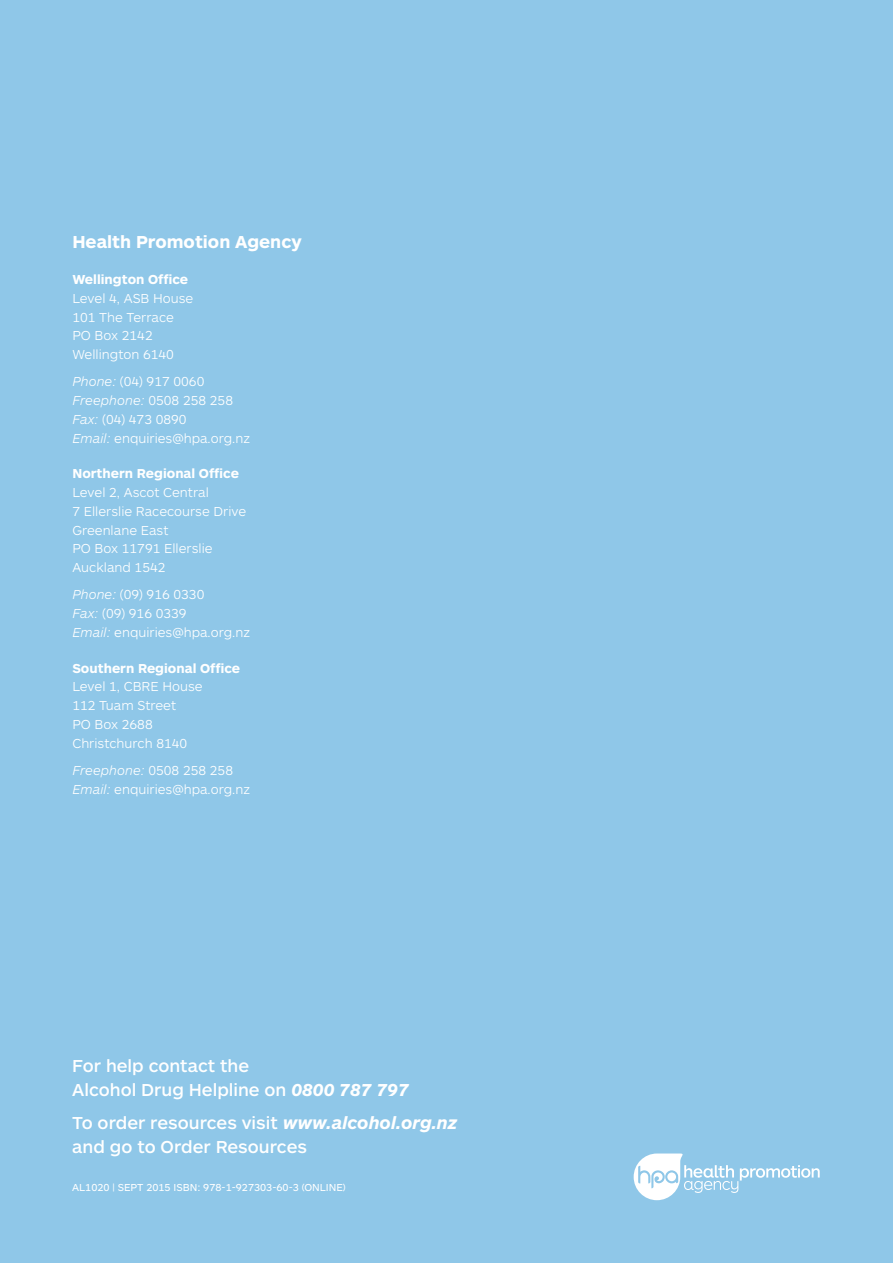
<style>
.page{position:relative;width:893px;height:1263px;background:#8fc7e8}
.page>*{position:absolute;margin:0;border:0;box-sizing:border-box;transform-origin:0 0}
.t1{font:500 18px/24px "ARS Maquette Pro";color:#fff}
.t2{font:700 18px "ARS Maquette Pro";color:#fff}
.t3{font:300 13.5px/18.8px "ARS Maquette Pro";color:#fff}
.t4{font:700 13.5px "ARS Maquette Pro";color:#fff}
.t5{font:10.5px "ARS Maquette Pro";color:#fff}
.s1{font-style:italic}
.s2{font-weight:700;font-style:italic}
</style>
<div class="page">
<svg style="left:634px;top:1153px;width:186px;height:47px"></svg>
<h1 class="t2" style="left:72px;top:230px;width:231px">Health Promotion Agency</h1>
<p class="t4" style="left:72px;top:271px;width:117px">Wellington Office</p>
<p class="t3" style="left:72px;top:288px;width:123px">Level 4, ASB House<br>101 The Terrace<br>PO Box 2142<br>Wellington 6140</p>
<p class="t3" style="left:72px;top:372px;width:179px"><span class="s1">Phone:</span> (04) 917 0060<br><span class="s1">Freephone:</span> 0508 258 258<br><span class="s1">Fax:</span> (04) 473 0890<br><span class="s1">Email:</span> enquiries@hpa.org.nz</p>
<p class="t4" style="left:72px;top:465px;width:168px">Northern Regional Office</p>
<p class="t3" style="left:72px;top:482px;width:175px">Level 2, Ascot Central<br>7 Ellerslie Racecourse Drive<br>Greenlane East<br>PO Box 11791 Ellerslie<br>Auckland 1542</p>
<p class="t3" style="left:72px;top:585px;width:179px"><span class="s1">Phone:</span> (09) 916 0330<br><span class="s1">Fax:</span> (09) 916 0339<br><span class="s1">Email:</span> enquiries@hpa.org.nz</p>
<p class="t4" style="left:72px;top:659px;width:169px">Southern Regional Office</p>
<p class="t3" style="left:72px;top:677px;width:132px">Level 1, CBRE House<br>112 Tuam Street<br>PO Box 2688<br>Christchurch 8140</p>
<p class="t3" style="left:72px;top:760px;width:179px"><span class="s1">Freephone:</span> 0508 258 258<br><span class="s1">Email:</span> enquiries@hpa.org.nz</p>
<h1 class="t1" style="left:72px;top:1053px;width:338px">For help contact the<br>Alcohol Drug Helpline on <span class="s2">0800 787 797</span></h1>
<h1 class="t1" style="left:72px;top:1110px;width:387px">To order resources visit <span class="s2">www.alcohol.org.nz </span>and go to Order Resources</h1>
<p class="t5" style="left:72px;top:1180px;width:275px">AL1020 | SEPT 2015 ISBN: 978-1-927303-60-3 (ONLINE)</p>
</div>
